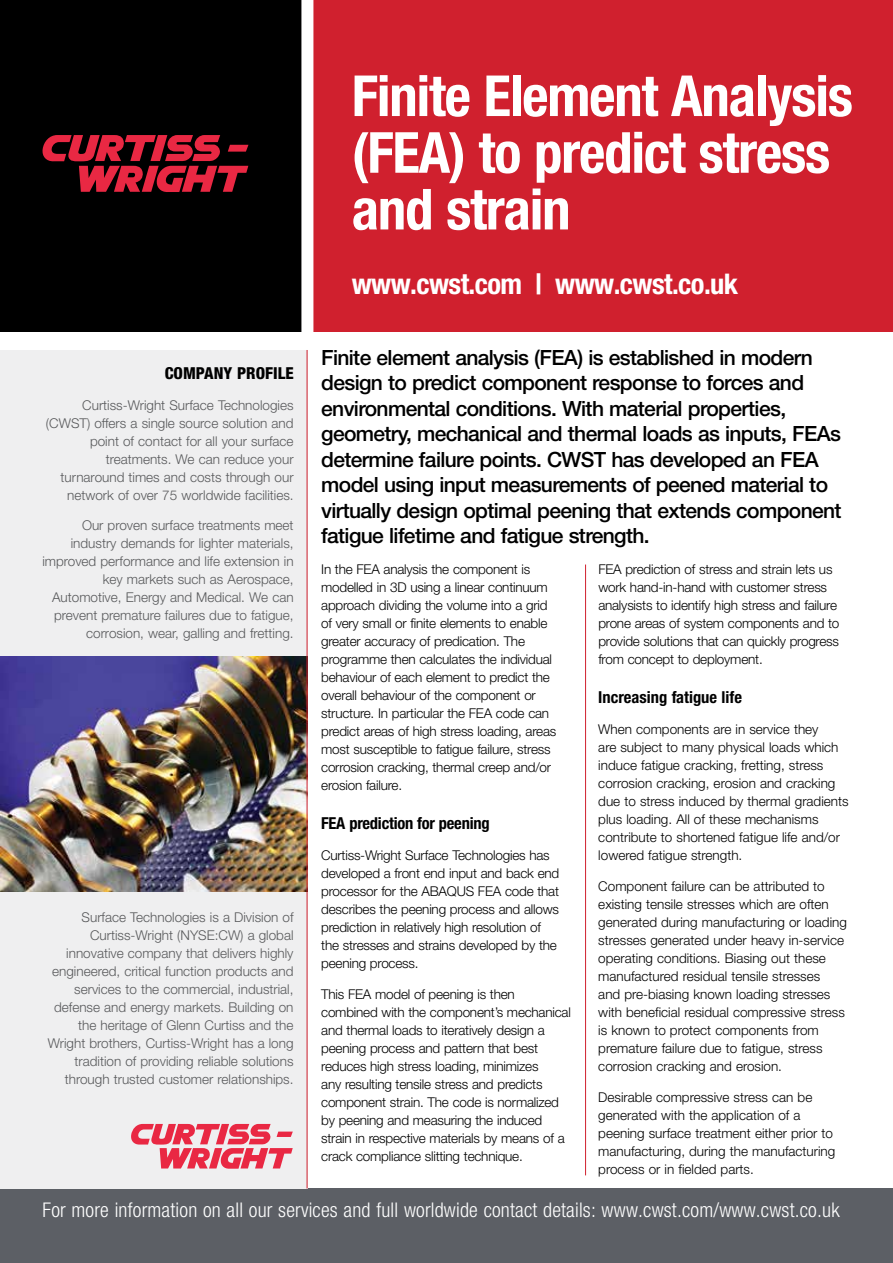
<style>
.page{position:relative;width:893px;height:1263px;background:#fff}
.page>*{position:absolute;margin:0;border:0;box-sizing:border-box;transform-origin:0 0}
.t1{font:700 condensed 56.7px/56.7px "Helvetica Neue LT Std";letter-spacing:-.02em;color:#fff}
.t2{font:700 condensed 28.5px "Helvetica Neue LT Std";letter-spacing:-.02em;color:#fff}
.t3{font:500 21px/25.5px "Helvetica Neue LT Std";letter-spacing:-.03em;color:#000}
.t4{font:300 condensed 20.25px "Helvetica Neue LT Std";letter-spacing:.01em;color:#fff}
.t5{font:700 condensed 16.5px "Helvetica Neue LT Std";letter-spacing:-.015em;color:#000}
.t6{font:800 condensed 16.5px "Helvetica Neue LT Std";color:#000}
.t7{font:300 13.5px/18px "Helvetica Neue LT Std";letter-spacing:-.015em;color:#000}
.t8{font:300 13.5px/18px "Helvetica Neue LT Std";color:#58595b;text-align:right}
</style>
<div class="page">
<div style="left:313px;top:0;width:580px;height:332px;background:#d0202e"></div>
<div style="left:0;top:0;width:303px;height:332px;background:#000"></div>
<div style="left:0;top:1188px;width:893px;height:75px;background:#5c5f65"></div>
<svg style="left:43px;top:135px;width:205px;height:57px"></svg>
<div style="left:301px;top:0;width:12px;height:341px;background:#fff"></div>
<div style="left:0;top:350px;width:307px;height:838px;background:#efeff0"></div>
<svg style="left:131px;top:1124px;width:162px;height:45px"></svg>
<img style="left:0;top:656px;width:307px;height:235px">
<hr style="left:307px;top:350px;width:1px;height:838px;background:#d0202e">
<hr style="left:585px;top:564px;width:1px;height:611px;background:#d0202e">
<h1 class="t1" style="left:352px;top:67px;width:503px">Finite Element Analysis (FEA) to predict stress and strain</h1>
<p class="t6" style="left:165px;top:363px;width:130px">COMPANY PROFILE</p>
<p class="t8" style="left:46px;top:395px;width:249px">Curtiss-Wright Surface Technologies (CWST) offers a single source solution and point of contact for all your surface treatments. We can reduce your turnaround times and costs through our network of over 75 worldwide facilities.</p>
<p class="t8" style="left:42px;top:516px;width:253px">Our proven surface treatments meet industry demands for lighter materials, improved performance and life extension in key markets such as Aerospace, Automotive, Energy and Medical. We can prevent premature failures due to fatigue, corrosion, wear, galling and fretting.</p>
<p class="t8" style="left:48px;top:908px;width:247px">Surface Technologies is a Division of Curtiss-Wright (NYSE:CW) a global innovative company that delivers highly engineered, critical function products and services to the commercial, industrial, defense and energy markets. Building on the heritage of Glenn Curtiss and the Wright brothers, Curtiss-Wright has a long tradition of providing reliable solutions through trusted customer relationships.</p>
<h2 class="t2" style="left:352px;top:266px;width:388px">www.cwst.com | www.cwst.co.uk</h2>
<p class="t3" style="left:321px;top:345px;width:522px">Finite element analysis (FEA) is established in modern design to predict component response to forces and environmental conditions. With material properties, geometry, mechanical and thermal loads as inputs, FEAs determine failure points. CWST has developed an FEA model using input measurements of peened material to virtually design optimal peening that extends component fatigue lifetime and fatigue strength.</p>
<p class="t7" style="left:321px;top:560px;width:237px">In the FEA analysis the component is modelled in 3D using a linear continuum approach dividing the volume into a grid of very small or finite elements to enable greater accuracy of predication. The programme then calculates the individual behaviour of each element to predict the overall behaviour of the component or structure. In particular the FEA code can predict areas of high stress loading, areas most susceptible to fatigue failure, stress corrosion cracking, thermal creep and/or erosion failure.</p>
<p class="t5" style="left:321px;top:814px;width:170px">FEA prediction for peening</p>
<p class="t7" style="left:321px;top:846px;width:240px">Curtiss-Wright Surface Technologies has developed a front end input and back end processor for the ABAQUS FEA code that describes the peening process and allows prediction in relatively high resolution of the stresses and strains developed by the peening process.</p>
<p class="t7" style="left:321px;top:985px;width:251px">This FEA model of peening is then combined with the component’s mechanical and thermal loads to iteratively design a peening process and pattern that best reduces high stress loading, minimizes<br>any resulting tensile stress and predicts component strain. The code is normalized by peening and measuring the induced strain in respective materials by means of a crack compliance slitting technique.</p>
<p class="t7" style="left:598px;top:560px;width:243px">FEA prediction of stress and strain lets us work hand-in-hand with customer stress analysists to identify high stress and failure prone areas of system components and to provide solutions that can quickly progress from concept to deployment.</p>
<p class="t5" style="left:598px;top:688px;width:145px">Increasing fatigue life</p>
<p class="t7" style="left:598px;top:720px;width:252px">When components are in service they<br>are subject to many physical loads which induce fatigue cracking, fretting, stress corrosion cracking, erosion and cracking due to stress induced by thermal gradients plus loading. All of these mechanisms contribute to shortened fatigue life and/or lowered fatigue strength.</p>
<p class="t7" style="left:598px;top:877px;width:250px">Component failure can be attributed to existing tensile stresses which are often generated during manufacturing or loading stresses generated under heavy in-service operating conditions. Biasing out these manufactured residual tensile stresses<br>and pre-biasing known loading stresses with beneficial residual compressive stress is known to protect components from premature failure due to fatigue, stress corrosion cracking and erosion.</p>
<p class="t7" style="left:598px;top:1087px;width:238px">Desirable compressive stress can be generated with the application of a peening surface treatment either prior to manufacturing, during the manufacturing process or in fielded parts.</p>
<h3 class="t4" style="left:43px;top:1198px;width:799px">For more information on all our services and full worldwide contact details: www.cwst.com/www.cwst.co.uk</h3>
</div>
